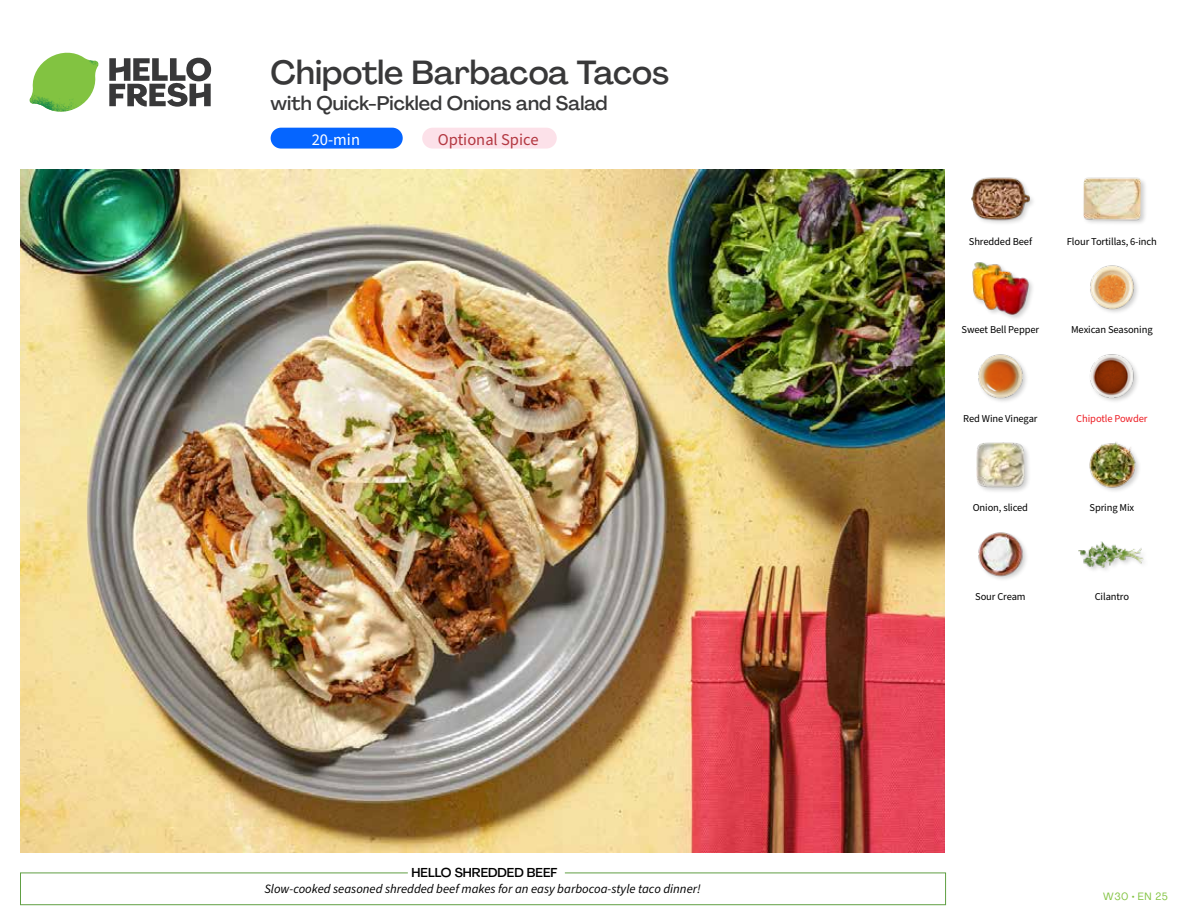
<style>
.page{position:relative;width:1188px;height:918px;background:#fff}
.page>*{position:absolute;margin:0;border:0;box-sizing:border-box;transform-origin:0 0}
.t1{font:500 33px "Agrandir";letter-spacing:-.005em;color:#383839}
.t2{font:500 19.5px "Agrandir";color:#383839}
.t3{font:16.5px "Source Sans Pro";color:#b33841}
.t4{font:16.5px "Source Sans Pro";color:#fff}
.t5{font:italic 12.75px "Source Sans Pro";color:#000}
.t6{font:500 12.75px "Agrandir";color:#000}
.t7{font:10.5px "Source Sans Pro";letter-spacing:-.01em;color:#000}
.t8{font:10.5px "Source Sans Pro";letter-spacing:-.01em;color:#ed1d24}
.t9{font:10.5px "Agrandir";letter-spacing:.05em;color:#82c341}
</style>
<div class="page">
<div style="left:271px;top:128px;width:132px;height:21px;background:#0565ff;border-radius:10px"></div>
<div style="left:422px;top:128px;width:135px;height:21px;background:#fce1e9;border-radius:10px"></div>
<svg style="left:109px;top:57px;width:102px;height:50px"></svg>
<svg style="left:34px;top:53px;width:62px;height:40px"></svg>
<img style="left:67px;top:53px;width:32px;height:26px">
<img style="left:33px;top:75px;width:59px;height:11px">
<img style="left:29px;top:79px;width:61px;height:33px">
<img style="left:65px;top:86px;width:27px;height:25px">
<div style="left:20px;top:873px;width:926px;height:32px;border:1px solid #609f43"></div>
<div style="left:408px;top:865px;width:157px;height:15px;background:#fff"></div>
<img style="left:21px;top:170px;width:924px;height:682px">
<img style="left:1078px;top:541px;width:66px;height:28px">
<img style="left:978px;top:532px;width:49px;height:48px">
<img style="left:1089px;top:442px;width:50px;height:49px">
<div style="left:975px;top:441px;width:56px;height:53px;background:#000;opacity:.2"></div>
<img style="left:977px;top:441px;width:47px;height:48px">
<img style="left:1090px;top:354px;width:48px;height:47px">
<img style="left:978px;top:354px;width:49px;height:48px">
<img style="left:1090px;top:265px;width:48px;height:48px">
<div style="left:972px;top:261px;width:63px;height:61px;background:#000;opacity:.2"></div>
<img style="left:972px;top:261px;width:57px;height:55px">
<div style="left:1082px;top:177px;width:65px;height:49px;background:#000;opacity:.2"></div>
<img style="left:1083px;top:177px;width:58px;height:49px">
<div style="left:971px;top:177px;width:65px;height:49px;background:#000;opacity:.2"></div>
<img style="left:972px;top:177px;width:57px;height:49px">
<h1 class="t1" style="left:271px;top:52px;width:400px">Chipotle Barbacoa Tacos</h1>
<h2 class="t2" style="left:271px;top:91px;width:338px">with Quick-Pickled Onions and Salad</h2>
<h3 class="t4" style="left:312px;top:129px;width:50px">20-min</h3>
<h3 class="t3" style="left:438px;top:129px;width:102px">Optional Spice</h3>
<p class="t6" style="left:412px;top:864px;width:147px">HELLO SHREDDED BEEF</p>
<p class="t5" style="left:264px;top:880px;width:438px">Slow-cooked seasoned shredded beef makes for an easy barbocoa-style taco dinner!</p>
<p class="t7" style="left:969px;top:234px;width:65px">Shredded Beef</p>
<p class="t7" style="left:1067px;top:234px;width:92px">Flour Tortillas, 6-inch</p>
<p class="t7" style="left:962px;top:323px;width:79px">Sweet Bell Pepper</p>
<p class="t7" style="left:1071px;top:323px;width:83px">Mexican Seasoning</p>
<p class="t7" style="left:963px;top:412px;width:76px">Red Wine Vinegar</p>
<p class="t8" style="left:1076px;top:412px;width:73px">Chipotle Powder</p>
<p class="t7" style="left:973px;top:500px;width:57px">Onion, sliced</p>
<p class="t7" style="left:1090px;top:500px;width:46px">Spring Mix</p>
<p class="t7" style="left:975px;top:589px;width:52px">Sour Cream</p>
<p class="t7" style="left:1095px;top:589px;width:36px">Cilantro</p>
<p class="t9" style="left:1103px;top:890px;width:66px">W30 • EN 25</p>
</div>
